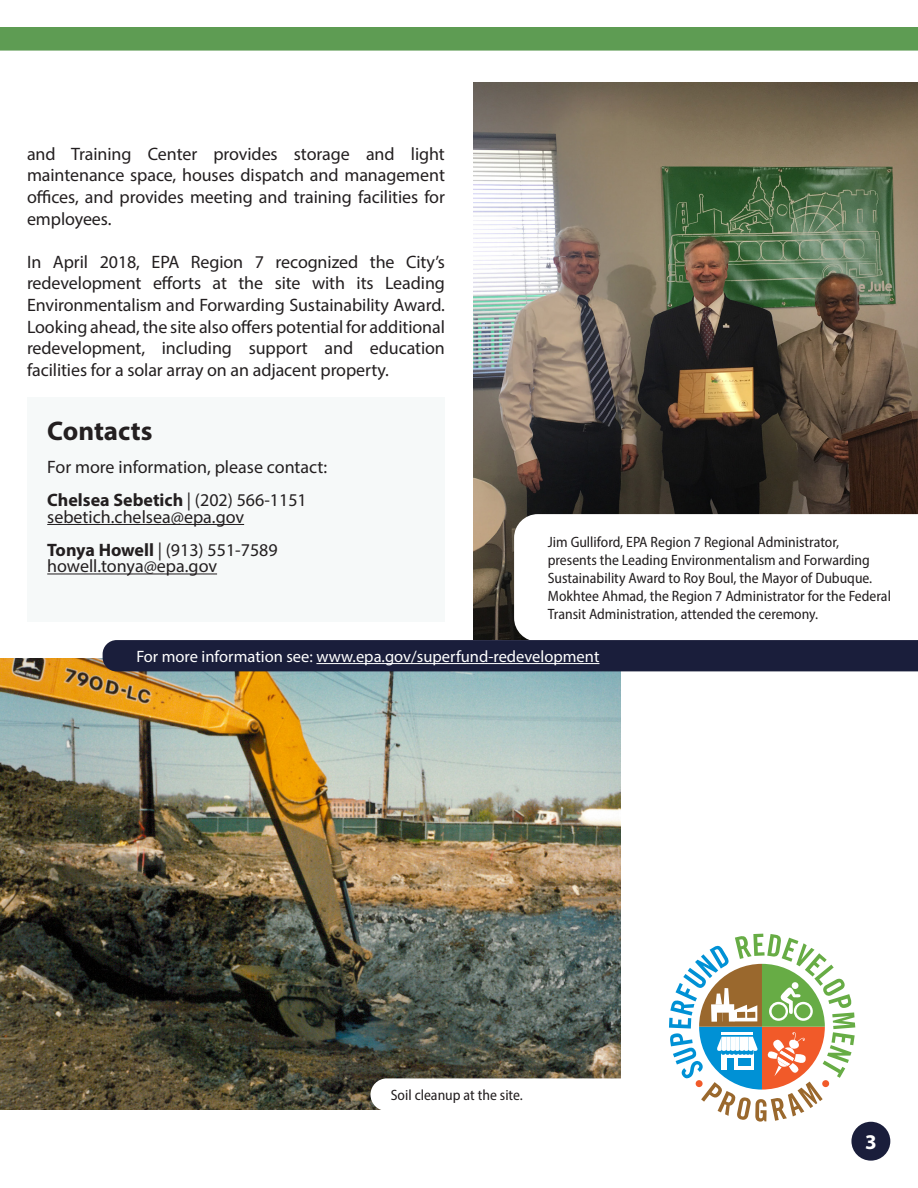
<style>
.page{position:relative;width:918px;height:1188px;background:#fff}
.page>*{position:absolute;margin:0;border:0;box-sizing:border-box;transform-origin:0 0}
.t1{font:700 27px "Myriad Pro";color:#231f20}
.t2{font:700 21px "Myriad Pro";color:#fff}
.t3{font:18px/21.6px "Myriad Pro";letter-spacing:-.005em;color:#231f20;text-align:justify}
.t4{font:700 18px "Myriad Pro";color:#231f20}
.t5{font:16.5px "Myriad Pro";color:#fff}
.t6{font:semi-condensed 15px/18px "Myriad Pro";color:#231f20}
.s1{font-weight:400}
.s2{font-weight:700}
</style>
<div class="page">
<div style="left:851px;top:1122px;width:39px;height:39px;background:#1a1e3b;border-radius:50%"></div>
<div style="left:0;top:27px;width:918px;height:24px;background:#5e9c53"></div>
<img style="left:473px;top:82px;width:445px;height:558px">
<svg style="left:514px;top:514px;width:404px;height:126px"></svg>
<div style="left:27px;top:398px;width:418px;height:224px;background:#f6f9f9"></div>
<hr style="left:47px;top:524px;width:197px;height:1px;background:#231f20">
<hr style="left:47px;top:574px;width:170px;height:1px;background:#231f20">
<img style="left:0;top:658px;width:621px;height:451px">
<div style="left:371px;top:1078px;width:282px;height:33px;background:#fff;border-radius:16px"></div>
<div style="left:103px;top:640px;width:815px;height:31px;background:#1a1e3b"></div>
<hr style="left:316px;top:663px;width:283px;height:1px;background:#fff">
<svg style="left:669px;top:934px;width:186px;height:188px"></svg>
<hr style="left:721px;top:1033px;width:32px;height:2px;background:#fff">
<div style="left:738px;top:1058px;width:13px;height:7px;background:#0091d5"></div>
<p class="t3" style="left:27px;top:143px;width:419px">and Training Center provides storage and light maintenance space, houses dispatch and management offices, and provides meeting and training facilities for employees.</p>
<p class="t3" style="left:27px;top:251px;width:420px">In April 2018, EPA Region 7 recognized the City’s redevelopment efforts at the site with its Leading Environmentalism and Forwarding Sustainability Award.<br>Looking ahead, the site also offers potential for additional redevelopment, including support and education facilities for a solar array on an adjacent property.</p>
<p class="t1" style="left:47px;top:413px;width:107px">Contacts</p>
<p class="t3" style="left:47px;top:456px;width:282px">For more information, please contact:</p>
<p class="t4" style="left:47px;top:488px;width:261px">Chelsea Sebetich <span class="s1">| (202) 566-1151</span></p>
<p class="t3" style="left:47px;top:506px;width:198px">sebetich.chelsea@epa.gov</p>
<p class="t3" style="left:47px;top:539px;width:232px"><span class="s2">Tonya Howell</span> | (913) 551-7589</p>
<p class="t3" style="left:47px;top:555px;width:171px">howell.tonya@epa.gov</p>
<p class="t6" style="left:548px;top:533px;width:345px">Jim Gulliford, EPA Region 7 Regional Administrator, presents the Leading Environmentalism and Forwarding Sustainability Award to Roy Boul, the Mayor of Dubuque.<br>Mokhtee Ahmad, the Region 7 Administrator for the Federal Transit Administration, attended the ceremony.</p>
<p class="t5" style="left:136px;top:646px;width:465px">For more information see: www.epa.gov/superfund-redevelopment</p>
<p class="t6" style="left:391px;top:1086px;width:134px">Soil cleanup at the site.</p>
<p class="t2" style="left:865px;top:1128px;width:13px">3</p>
</div>
